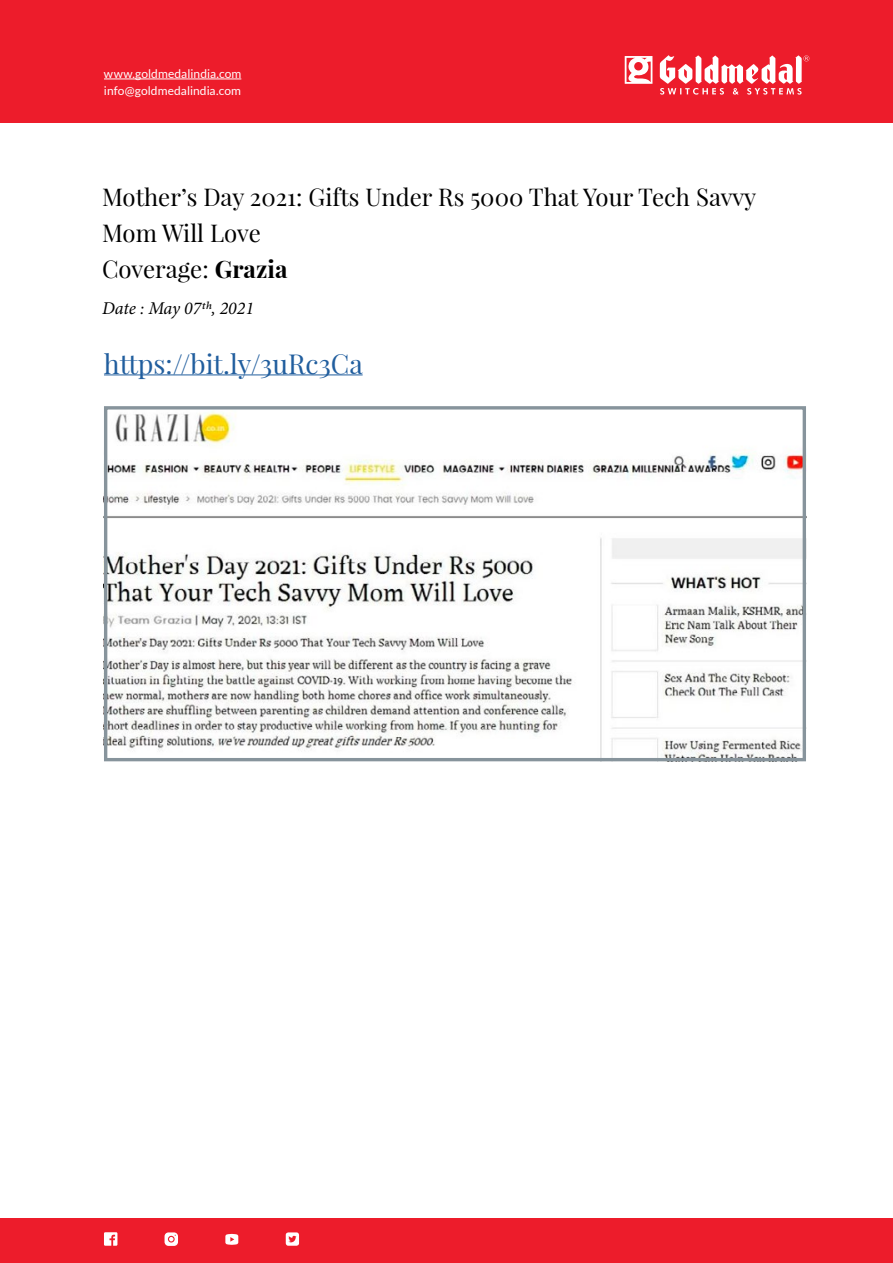
<style>
.page{position:relative;width:893px;height:1263px;background:#fff}
.page>*{position:absolute;margin:0;border:0;box-sizing:border-box;transform-origin:0 0}
.t1{font:27px "Playfair Display";color:#215e9e}
.t2{font:24px/36px "Playfair Display";color:#000}
.t3{font:italic 18px "Minion Pro";color:#000}
.t4{font:12px/16.5px "Lato";letter-spacing:.005em;color:#fff}
.s1{font-weight:700}
</style>
<div class="page">
<div style="left:0;top:0;width:893px;height:122px;background:#ed1c2b"></div>
<div style="left:0;top:1218px;width:893px;height:45px;background:#ed1c2b"></div>
<hr style="left:104px;top:79px;width:137px;height:1px;background:#fff">
<svg style="left:625px;top:56px;width:27px;height:28px"></svg>
<svg style="left:660px;top:55px;width:149px;height:40px"></svg>
<svg style="left:225px;top:1234px;width:13px;height:11px"></svg>
<svg style="left:165px;top:1232px;width:13px;height:14px"></svg>
<svg style="left:104px;top:1232px;width:13px;height:14px"></svg>
<svg style="left:286px;top:1232px;width:13px;height:14px"></svg>
<img style="left:108px;top:411px;width:694px;height:346px">
<div style="left:104px;top:406px;width:702px;height:355px;border:3px solid #87949c"></div>
<hr style="left:104px;top:375px;width:259px;height:1px;background:#215e9e">
<p class="t4" style="left:104px;top:65px;width:139px">www.goldmedalindia.com info@goldmedalindia.com</p>
<p class="t2" style="left:102px;top:179px;width:656px">Mother’s Day 2021: Gifts Under Rs 5000 That Your Tech Savvy<br>Mom Will Love<br>Coverage: <span class="s1">Grazia</span></p>
<p class="t3" style="left:102px;top:296px;width:154px">Date : May 07th, 2021</p>
<p class="t1" style="left:104px;top:347px;width:260px">https://bit.ly/3uRc3Ca</p>
</div>
